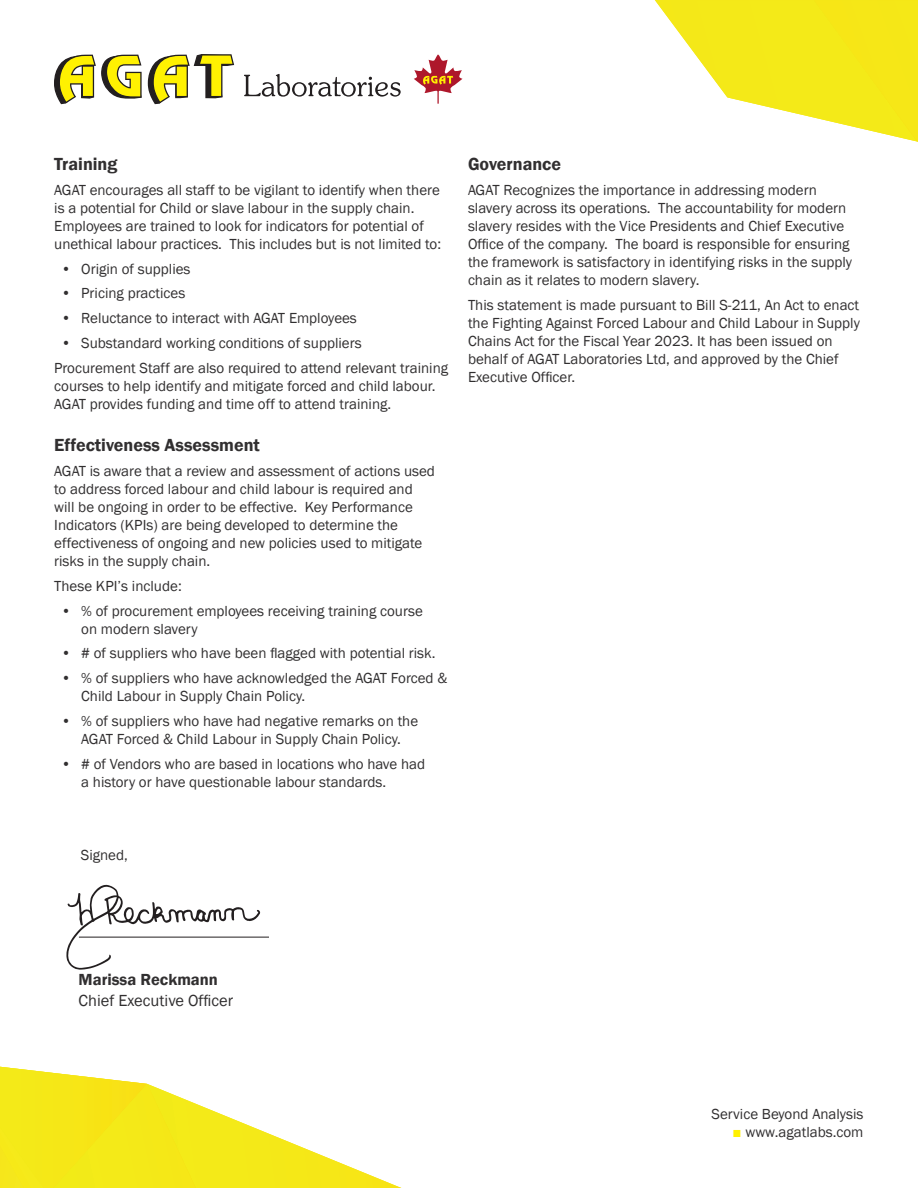
<style>
.page{position:relative;width:918px;height:1188px;background:#fff}
.page>*{position:absolute;margin:0;border:0;box-sizing:border-box;transform-origin:0 0}
.t1{font:600 18px "Franklin Gothic";color:#312f30}
.Heading{font:16.5px "Franklin Gothic";color:#312f30}
.Heading-2{font:600 16.5px "Franklin Gothic";color:#312f30}
.t2{font:15px/18px "Franklin Gothic";color:#312f30}
.s1{color:#fff101}
</style>
<div class="page">
<svg style="left:655px;top:0;width:263px;height:142px"></svg>
<svg style="left:0;top:1067px;width:401px;height:121px"></svg>
<svg style="left:54px;top:54px;width:180px;height:50px"></svg>
<svg style="left:244px;top:74px;width:157px;height:23px"></svg>
<svg style="left:414px;top:55px;width:48px;height:49px"></svg>
<svg style="left:66px;top:885px;width:194px;height:85px"></svg>
<hr style="left:79px;top:937px;width:190px;height:1px;background:#231f20">
<p class="t1" style="left:54px;top:153px;width:65px">Training</p>
<p class="t2" style="left:54px;top:181px;width:388px">AGAT encourages all staff to be vigilant to identify when there is a potential for Child or slave labour in the supply chain.<br>Employees are trained to look for indicators for potential of unethical labour practices. This includes but is not limited to:</p>
<p class="t2" style="left:61px;top:260px;width:131px">• Origin of supplies</p>
<p class="t2" style="left:61px;top:285px;width:126px">• Pricing practices</p>
<p class="t2" style="left:61px;top:309px;width:297px">• Reluctance to interact with AGAT Employees</p>
<p class="t2" style="left:61px;top:334px;width:302px">• Substandard working conditions of suppliers</p>
<p class="t2" style="left:54px;top:359px;width:395px">Procurement Staff are also required to attend relevant training courses to help identify and mitigate forced and child labour.<br>AGAT provides funding and time off to attend training.</p>
<p class="t1" style="left:54px;top:434px;width:207px">Effectiveness Assessment</p>
<p class="t2" style="left:54px;top:462px;width:382px">AGAT is aware that a review and assessment of actions used to address forced labour and child labour is required and will be ongoing in order to be effective. Key Performance Indicators (KPIs) are being developed to determine the effectiveness of ongoing and new policies used to mitigate risks in the supply chain.</p>
<p class="t2" style="left:54px;top:577px;width:129px">These KPI’s include:</p>
<p class="t2" style="left:81px;top:602px;width:343px;text-indent:-20px">• % of procurement employees receiving training course on modern slavery</p>
<p class="t2" style="left:61px;top:645px;width:376px">• # of suppliers who have been flagged with potential risk.</p>
<p class="t2" style="left:81px;top:669px;width:368px;text-indent:-20px">• % of suppliers who have acknowledged the AGAT Forced &amp;<br>Child Labour in Supply Chain Policy.</p>
<p class="t2" style="left:61px;top:712px;width:359px;text-align:center">• % of suppliers who have had negative remarks on the<br>AGAT Forced &amp; Child Labour in Supply Chain Policy.</p>
<p class="t2" style="left:81px;top:755px;width:345px;text-indent:-20px">• # of Vendors who are based in locations who have had a history or have questionable labour standards.</p>
<p class="t1" style="left:468px;top:153px;width:95px">Governance</p>
<p class="t2" style="left:468px;top:181px;width:386px">AGAT Recognizes the importance in addressing modern slavery across its operations. The accountability for modern slavery resides with the Vice Presidents and Chief Executive Office of the company. The board is responsible for ensuring the framework is satisfactory in identifying risks in the supply chain as it relates to modern slavery.</p>
<p class="t2" style="left:468px;top:296px;width:394px">This statement is made pursuant to Bill S-211, An Act to enact the Fighting Against Forced Labour and Child Labour in Supply Chains Act for the Fiscal Year 2023. It has been issued on behalf of AGAT Laboratories Ltd, and approved by the Chief Executive Officer.</p>
<p class="t2" style="left:81px;top:846px;width:49px">Signed,</p>
<p class="Heading-2" style="left:79px;top:969px;width:141px">Marissa Reckmann</p>
<p class="Heading" style="left:79px;top:990px;width:156px">Chief Executive Officer</p>
<p class="t2" style="left:712px;top:1105px;width:153px">Service Beyond Analysis</p>
<p class="t2" style="left:733px;top:1123px;width:132px"><span class="s1">■</span> www.agatlabs.com</p>
</div>
